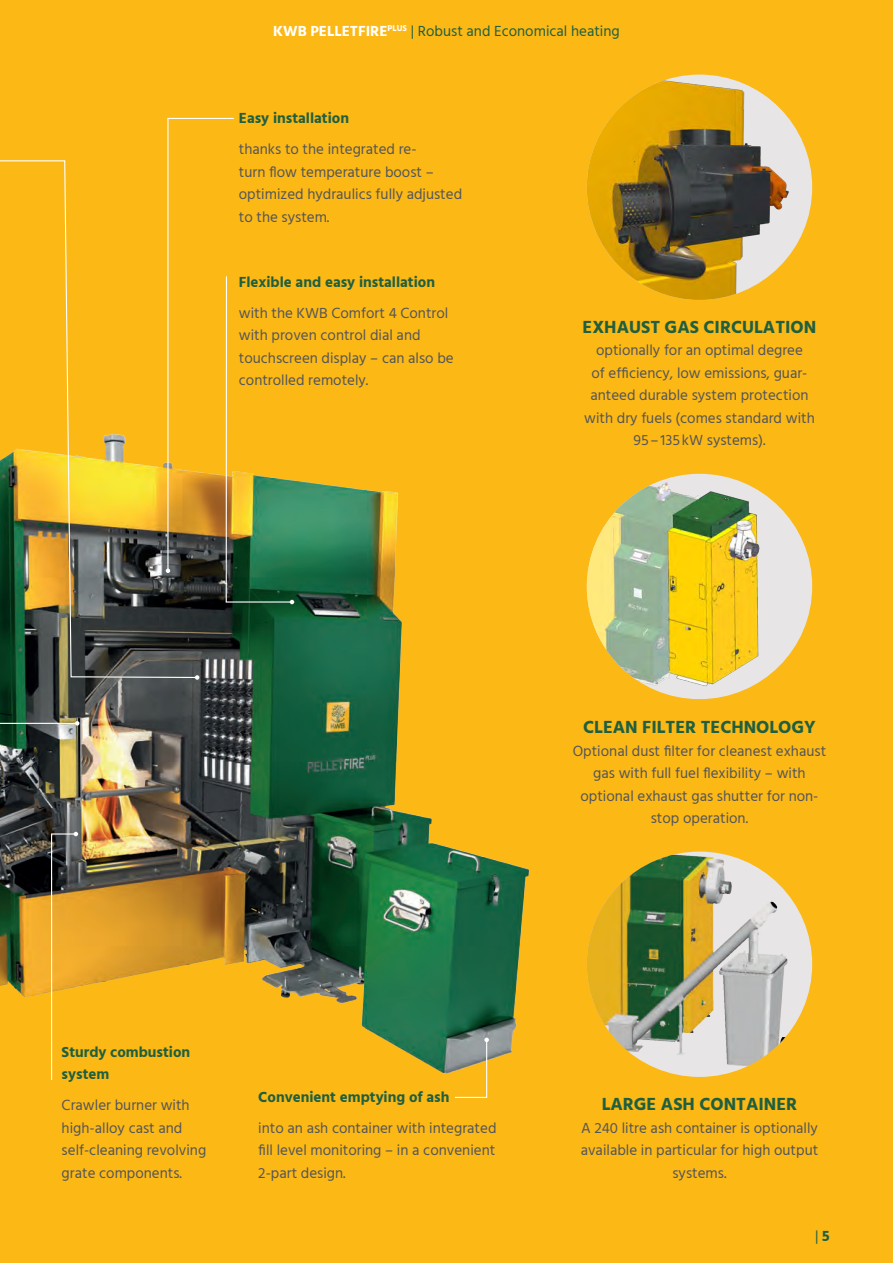
<style>
.page{position:relative;width:893px;height:1263px;background:#fcb814}
.page>*{position:absolute;margin:0;border:0;box-sizing:border-box;transform-origin:0 0}
.Unterübeschrift_zent{font:700 18px "Hind Vadodara";color:#1f5f40}
.Fließtext{font:15px/22.5px "Hind Vadodara";color:#52555b}
.Fließtext_zentriert{font:15px/22.5px "Hind Vadodara";color:#52555b;text-align:center}
.Fließtext-2{font:700 15px/22.5px "Hind Vadodara";color:#1f5f40}
.t1{font:15px "Hind Vadodara";color:#1f5f40}
.s1{font-weight:700;color:#fff}
.s2{font-weight:700}
</style>
<div class="page">
<img style="left:0;top:393px;width:581px;height:711px">
<svg style="left:50px;top:832px;width:28px;height:249px;background:#ca9a31"></svg>
<svg style="left:0;top:679px;width:80px;height:47px;background:#3c5140"></svg>
<svg style="left:166px;top:117px;width:128px;height:487px;background:#d7ae2f"></svg>
<svg style="left:454px;top:1038px;width:35px;height:60px;background:#ccad5c"></svg>
<svg style="left:0;top:160px;width:198px;height:519px;background:#c69c28"></svg>
<svg style="left:195px;top:675px;width:4px;height:5px"></svg>
<div style="left:587px;top:851px;width:225px;height:226px;background:#e7e5e5;border-radius:50%"></div>
<img style="left:587px;top:851px;width:207px;height:225px">
<img style="left:587px;top:75px;width:225px;height:225px;border-radius:113px">
<div style="left:587px;top:474px;width:225px;height:225px;background:#e7e5e5;border-radius:50%"></div>
<img style="left:587px;top:474px;width:181px;height:216px">
<p class="t1" style="left:273px;top:20px;width:348px"><span class="s1">KWB PELLETFIRE</span><sup>PLUS</sup> | Robust and Economical heating</p>
<p class="Fließtext-2" style="left:239px;top:106px;width:112px">Easy installation</p>
<p class="Fließtext" style="left:239px;top:138px;width:225px">thanks to the integrated re-<br>turn flow temperature boost – optimized hydraulics fully adjusted to the system.</p>
<p class="Fließtext-2" style="left:239px;top:270px;width:198px">Flexible and easy installation</p>
<p class="Fließtext" style="left:239px;top:302px;width:216px">with the KWB Comfort 4 Control with proven control dial and touchscreen display – can also be controlled remotely.</p>
<p class="Unterübeschrift_zent" style="left:583px;top:313px;width:235px">EXHAUST GAS CIRCULATION</p>
<p class="Fließtext_zentriert" style="left:584px;top:339px;width:232px">optionally for an optimal degree<br>of efficiency, low emissions, guar&shy;anteed durable system protection with dry fuels (comes standard with<br>95–135kW -systems).</p>
<p class="Unterübeschrift_zent" style="left:583px;top:713px;width:234px">CLEAN FILTER TECHNOLOGY</p>
<p class="Fließtext_zentriert" style="left:573px;top:739px;width:255px">Optional dust filter for cleanest exhaust gas with full fuel flexibility – with optional exhaust gas shutter for non&shy;stop operation.</p>
<p class="Fließtext-2" style="left:62px;top:1040px;width:130px">Sturdy combustion system</p>
<p class="Fließtext" style="left:62px;top:1094px;width:146px">Crawler burner with high-alloy cast and self-cleaning revolving grate components.</p>
<p class="Unterübeschrift_zent" style="left:602px;top:1090px;width:197px">LARGE ASH CONTAINER</p>
<p class="Fließtext-2" style="left:258px;top:1085px;width:193px">Convenient emptying of ash</p>
<p class="Fließtext" style="left:258px;top:1117px;width:240px;text-align:justify">into an ash container with integrated fill level monitoring – in a convenient 2-part design.</p>
<p class="Fließtext_zentriert" style="left:581px;top:1117px;width:239px">A 240 litre ash container is optionally available in particular for high output systems.</p>
<p class="t1" style="left:815px;top:1225px;width:16px">| <span class="s2">5</span></p>
</div>
